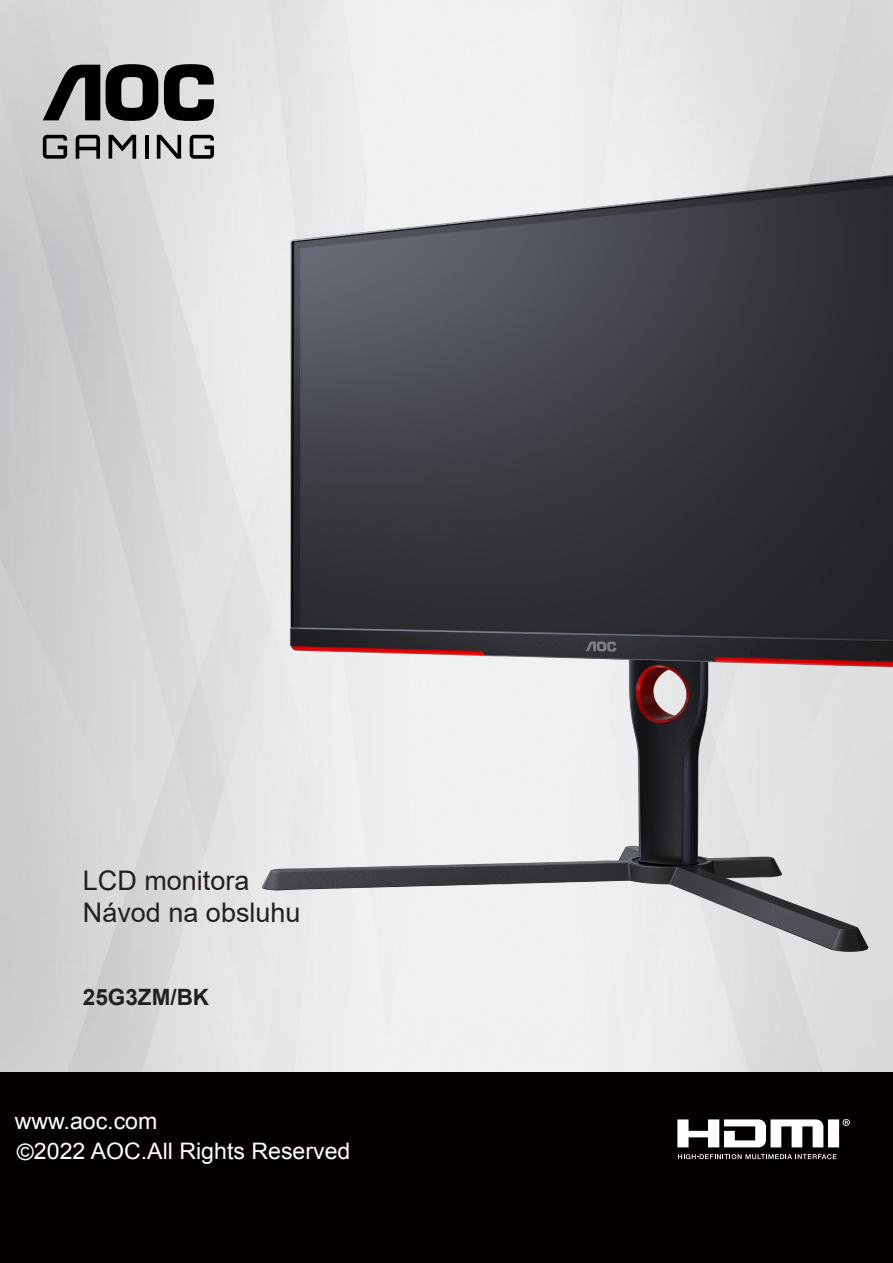
<style>
.page{position:relative;width:893px;height:1263px;background:#fff}
.page>*{position:absolute;margin:0;border:0;box-sizing:border-box;transform-origin:0 0}
.无间隔{font:27px "Arial";color:#231f20}
.t1{font:22.65px "Arial";color:#fff}
.无间隔-2{font:700 22.5px "Arial";color:#231f20}
</style>
<div class="page">
<img style="left:0;top:0;width:893px;height:1072px">
<div style="left:0;top:1072px;width:893px;height:191px;background:#040000"></div>
<img style="left:252px;top:141px;width:641px;height:838px">
<svg style="left:190px;top:135px;width:24px;height:24px"></svg>
<svg style="left:157px;top:135px;width:24px;height:24px"></svg>
<hr style="left:145px;top:135px;width:3px;height:24px;background:#000001">
<svg style="left:109px;top:135px;width:27px;height:24px"></svg>
<svg style="left:76px;top:135px;width:24px;height:24px"></svg>
<svg style="left:43px;top:135px;width:24px;height:24px"></svg>
<svg style="left:106px;top:64px;width:52px;height:57px;background:#444445"></svg>
<svg style="left:164px;top:64px;width:50px;height:57px;background:#525253"></svg>
<svg style="left:43px;top:65px;width:57px;height:55px;background:#5f6061"></svg>
<svg style="left:678px;top:1154px;width:158px;height:5px"></svg>
<svg style="left:677px;top:1119px;width:173px;height:28px"></svg>
<p class="无间隔" style="left:83px;top:861px;width:168px">LCD monitora</p>
<p class="无间隔" style="left:83px;top:894px;width:219px">Návod na obsluhu</p>
<p class="无间隔-2" style="left:83px;top:982px;width:128px">25G3ZM/BK</p>
<p class="t1" style="left:15px;top:1106px;width:144px">www.aoc.com</p>
<p class="t1" style="left:17px;top:1136px;width:335px">©2022 AOC.All Rights Reserved</p>
</div>
